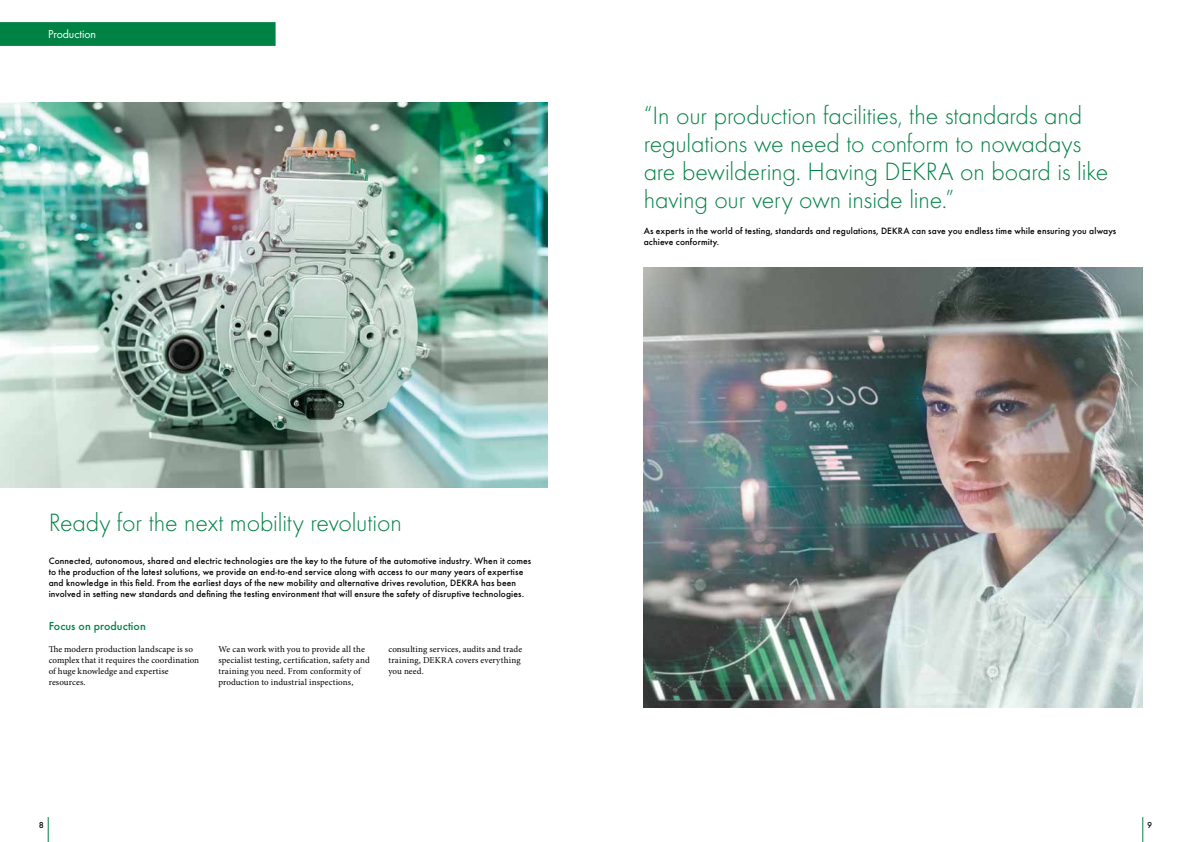
<style>
.page{position:relative;width:1191px;height:842px;background:#fff}
.page>*{position:absolute;margin:0;border:0;box-sizing:border-box;transform-origin:0 0}
.t1{font:300 26px/28px "Futura";letter-spacing:-.005em;color:#008244}
.t2{font:500 12px "Futura";color:#008244}
.t3{font:12px "Futura Boo";letter-spacing:-.005em;color:#fff}
.t4{font:500 9.5px/11px "Futura";letter-spacing:.015em;color:#000}
.t5{font:9px/11px "Minion Pro";letter-spacing:.01em;color:#000}
.t6{font:500 9px "Futura";color:#000}
</style>
<div class="page">
<svg style="left:0;top:22px;width:275px;height:24px;background:#028245"></svg>
<svg style="left:1142px;top:817px;width:1px;height:25px"></svg>
<svg style="left:48px;top:817px;width:1px;height:25px"></svg>
<img style="left:0;top:102px;width:547px;height:385px">
<img style="left:644px;top:267px;width:498px;height:440px">
<p class="t3" style="left:48px;top:26px;width:49px">Production</p>
<h1 class="t1" style="left:49px;top:508px;width:354px">Ready for the next mobility revolution</h1>
<p class="t4" style="left:49px;top:555px;width:484px">Connected, autonomous, shared and electric technologies are the key to the future of the automotive industry. When it comes to the production of the latest solutions, we provide an end-to-end service along with access to our many years of expertise and knowledge in this field. From the earliest days of the new mobility and alternative drives revolution, DEKRA has been involved in setting new standards and defining the testing environment that will ensure the safety of disruptive technologies.</p>
<p class="t2" style="left:49px;top:617px;width:99px">Focus on production</p>
<p class="t5" style="left:49px;top:644px;width:152px">The modern production landscape is so complex that it requires the coordination of huge knowledge and expertise resources.</p>
<p class="t5" style="left:218px;top:644px;width:153px">We can work with you to provide all the specialist testing, certification, safety and training you need. From conformity of production to industrial inspections,</p>
<p class="t5" style="left:388px;top:644px;width:135px">consulting services, audits and trade training, DEKRA covers everything you need.</p>
<h1 class="t1" style="left:643px;top:101px;width:466px">“In our production facilities, the standards and regulations we need to conform to nowadays are bewildering. Having DEKRA on board is like having our very own inside line.”</h1>
<p class="t4" style="left:643px;top:225px;width:474px">As experts in the world of testing, standards and regulations, DEKRA can save you endless time while ensuring you always achieve conformity.</p>
<p class="t6" style="left:39px;top:818px;width:7px">8</p>
<p class="t6" style="left:1147px;top:818px;width:7px">9</p>
</div>
